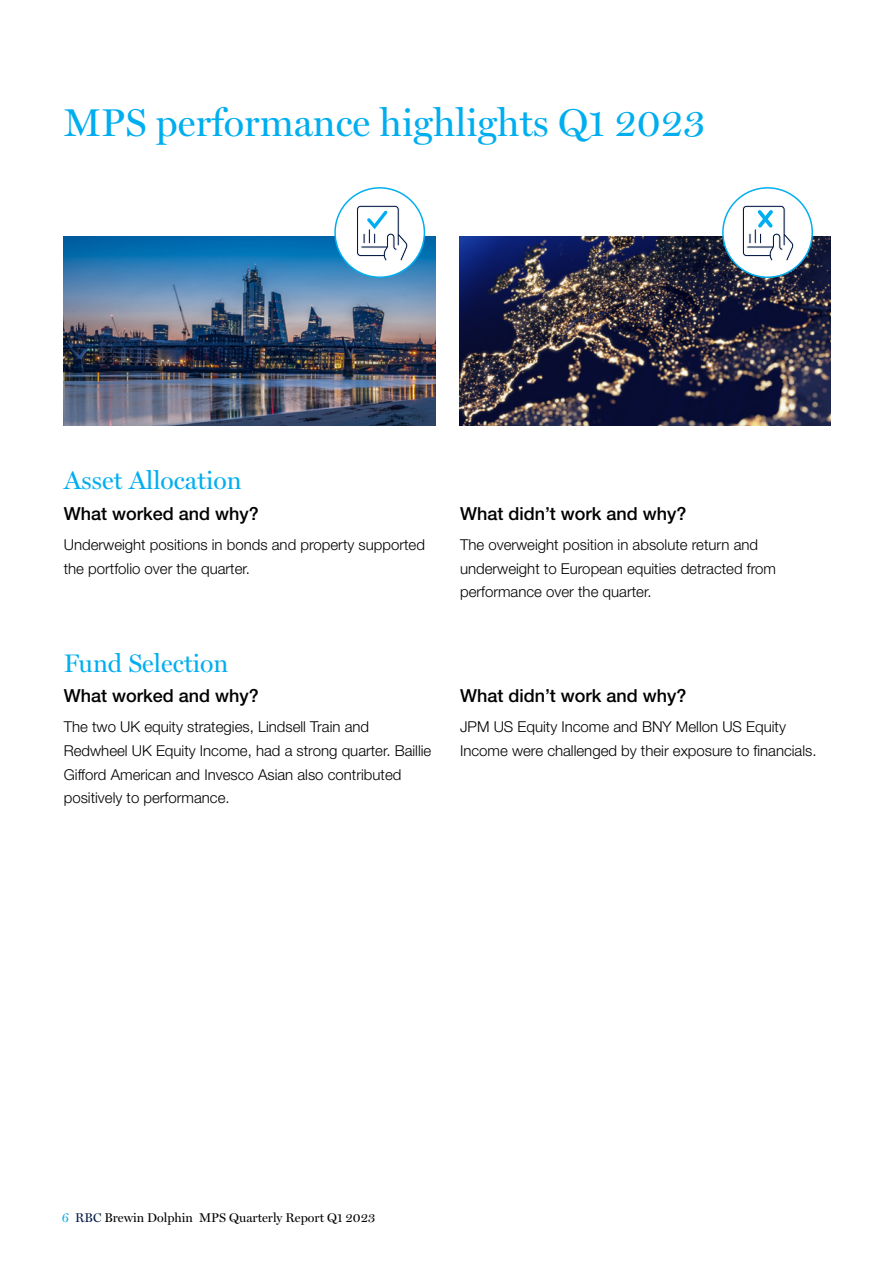
<style>
.page{position:relative;width:893px;height:1263px;background:#fff}
.page>*{position:absolute;margin:0;border:0;box-sizing:border-box;transform-origin:0 0}
.t1{font:39px "Miller Display";color:#00aeef}
.t2{font:25.5px "Miller Display";color:#00aeef}
.t3{font:500 18px "Helvetica Neue LT Std";color:#000}
.t4{font:300 15px/23.7px "Helvetica Neue LT Std";color:#000}
.t5{font:12.75px "Miller Display";color:#000}
.s1{color:#00aeef}
.s2{color:#061a47}
</style>
<div class="page">
<img style="left:64px;top:237px;width:371px;height:188px">
<img style="left:459px;top:237px;width:372px;height:188px">
<div style="left:335px;top:188px;width:89px;height:89px;background:#fff;border-radius:50%"></div>
<div style="left:334px;top:187px;width:91px;height:91px;border:2px solid #00aeef;border-radius:50%"></div>
<svg style="left:357px;top:205px;width:51px;height:56px"></svg>
<div style="left:723px;top:188px;width:89px;height:89px;background:#fff;border-radius:50%"></div>
<div style="left:722px;top:187px;width:91px;height:91px;border:2px solid #00aeef;border-radius:50%"></div>
<svg style="left:742px;top:205px;width:52px;height:56px"></svg>
<h1 class="t1" style="left:64px;top:100px;width:643px">MPS performance highlights Q1 2023</h1>
<h2 class="t2" style="left:64px;top:465px;width:179px">Asset Allocation</h2>
<p class="t3" style="left:64px;top:503px;width:197px">What worked and why?</p>
<p class="t4" style="left:64px;top:533px;width:363px">Underweight positions in bonds and property supported the portfolio over the quarter.</p>
<h2 class="t2" style="left:64px;top:648px;width:166px">Fund Selection</h2>
<p class="t3" style="left:64px;top:685px;width:197px">What worked and why?</p>
<p class="t4" style="left:64px;top:715px;width:369px">The two UK equity strategies, Lindsell Train and Redwheel UK Equity Income, had a strong quarter. Baillie Gifford American and Invesco Asian also contributed positively to performance.</p>
<p class="t3" style="left:460px;top:503px;width:228px">What didn’t work and why?</p>
<p class="t4" style="left:460px;top:533px;width:317px">The overweight position in absolute return and underweight to European equities detracted from performance over the quarter.</p>
<p class="t3" style="left:460px;top:685px;width:228px">What didn’t work and why?</p>
<p class="t4" style="left:460px;top:715px;width:358px">JPM US Equity Income and BNY Mellon US Equity<br>Income were challenged by their exposure to financials.</p>
<p class="t5" style="left:62px;top:1210px;width:315px"><span class="s1">6</span> <span class="s2">RBC</span> Brewin Dolphin MPS Quarterly Report Q1 2023</p>
</div>
